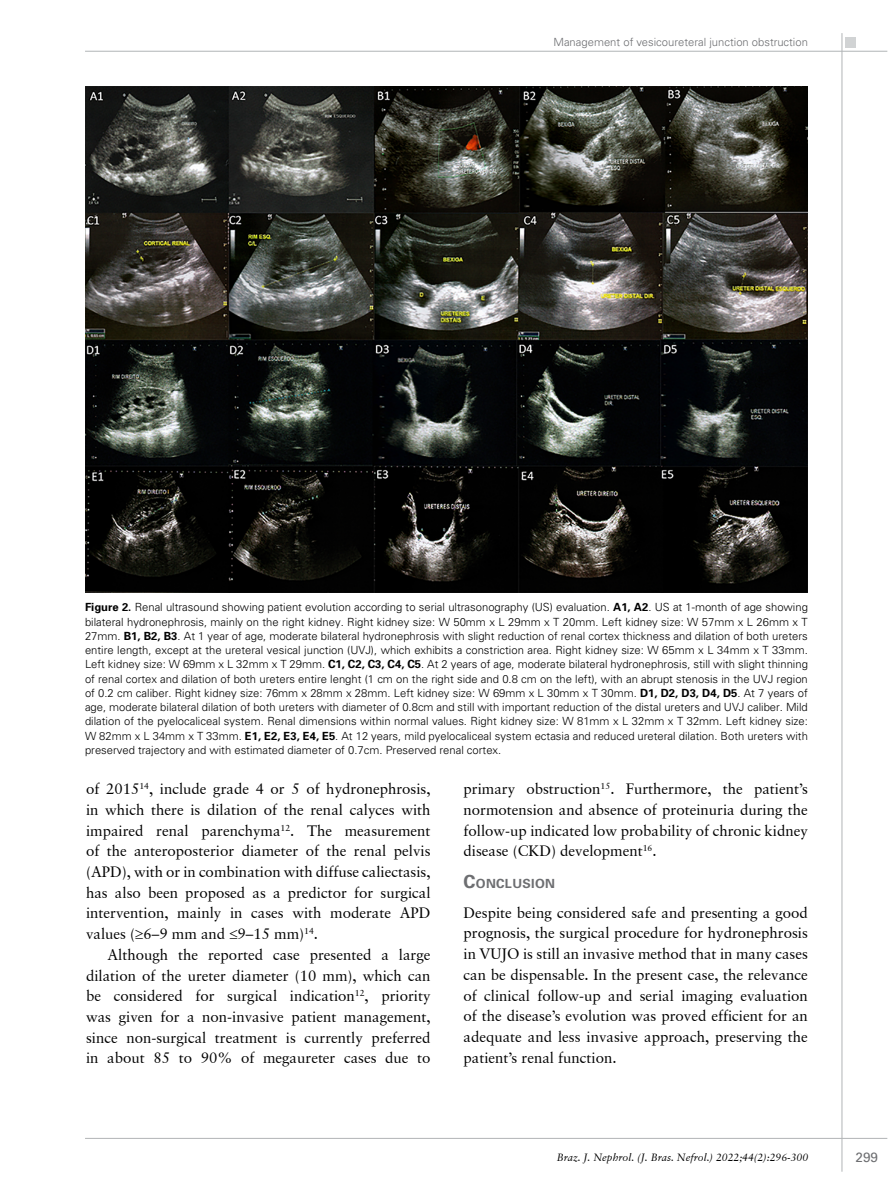
<style>
.page{position:relative;width:893px;height:1191px;background:#fff}
.page>*{position:absolute;margin:0;border:0;box-sizing:border-box;transform-origin:0 0}
.t1{font:15px/20.7px "Garamond Retrospective S Si";color:#000;text-align:justify}
.t2{font:13.5px "Univers LT Std";color:#6d6e71}
.t3{font:12.6px "Univers 65 Bold";letter-spacing:.03em;color:#6d6e71}
.t4{font:300 11.25px/14.2px "Univers LT Std";color:#000;text-align:justify}
.t5{font:300 11.25px "Univers LT Std";color:#6d6e71}
.t6{font:italic 10.5px "Garamond Retrospective S Si";color:#000}
.s1{font-family:"Univers 65 Bold";font-weight:400}
.s2{font-size:18px}
</style>
<div class="page">
<div style="left:845px;top:37px;width:11px;height:11px;background:#d1d3d4"></div>
<hr style="left:85px;top:51px;width:802px;height:1px;background:#b1b4b6">
<hr style="left:842px;top:33px;width:1px;height:1138px;background:#b1b4b6">
<hr style="left:85px;top:1138px;width:802px;height:1px;background:#b1b4b6">
<img style="left:85px;top:86px;width:723px;height:506px">
<p class="t5" style="left:553px;top:36px;width:256px">Management of vesicoureteral junction obstruction</p>
<p class="t4" style="left:85px;top:600px;width:724px"><span class="s1">Figure 2.</span> Renal ultrasound showing patient evolution according to serial ultrasonography (US) evaluation. <span class="s1">A1, A2</span>. US at 1-month of age showing bilateral hydronephrosis, mainly on the right kidney. Right kidney size: W 50mm x L 29mm x T 20mm. Left kidney size: W 57mm x L 26mm x T 27mm. <span class="s1">B1, B2, B3</span>. At 1 year of age, moderate bilateral hydronephrosis with slight reduction of renal cortex thickness and dilation of both ureters entire length, except at the ureteral vesical junction (UVJ), which exhibits a constriction area. Right kidney size: W 65mm x L 34mm x T 33mm.<br>Left kidney size: W 69mm x L 32mm x T 29mm. <span class="s1">C1, C2, C3, C4, C5</span>. At 2 years of age, moderate bilateral hydronephrosis, still with slight thinning of renal cortex and dilation of both ureters entire lenght (1 cm on the right side and 0.8 cm on the left), with an abrupt stenosis in the UVJ region of 0.2 cm caliber. Right kidney size: 76mm x 28mm x 28mm. Left kidney size: W 69mm x L 30mm x T 30mm. <span class="s1">D1, D2, D3, D4, D5</span>. At 7 years of age, moderate bilateral dilation of both ureters with diameter of 0.8cm and still with important reduction of the distal ureters and UVJ caliber. Mild dilation of the pyelocaliceal system. Renal dimensions within normal values. Right kidney size: W 81mm x L 32mm x T 32mm. Left kidney size:<br>W 82mm x L 34mm x T 33mm. <span class="s1">E1, E2, E3, E4, E5</span>. At 12 years, mild pyelocaliceal system ectasia and reduced ureteral dilation. Both ureters with preserved trajectory and with estimated diameter of 0.7cm. Preserved renal cortex.</p>
<p class="t1" style="left:86px;top:778px;width:346px">of 2015<sup>14</sup>, include grade 4 or 5 of hydronephrosis, in which there is dilation of the renal calyces with impaired renal parenchyma<sup>12</sup>. The measurement of the anteroposterior diameter of the renal pelvis (APD), with or in combination with diffuse caliectasis, has also been proposed as a predictor for surgical intervention, mainly in cases with moderate APD values (≥6–9 mm and ≤9–15 mm)<sup>14</sup>.</p>
<p class="t1" style="left:86px;top:944px;width:346px;text-indent:21px">Although the reported case presented a large dilation of the ureter diameter (10 mm), which can be considered for surgical indication<sup>12</sup>, priority was given for a non-invasive patient management, since non-surgical treatment is currently preferred in about 85 to 90% of megaureter cases due to</p>
<h1 class="t1" style="left:463px;top:778px;width:346px">primary obstruction<sup>15</sup>. Furthermore, the patient’s normotension and absence of proteinuria during the follow-up indicated low probability of chronic kidney disease (CKD) development<sup>16</sup>.</h1>
<p class="t3" style="left:463px;top:876px;width:93px"><span class="s2">C</span>ONCLUSION</p>
<p class="t1" style="left:463px;top:902px;width:346px">Despite being considered safe and presenting a good prognosis, the surgical procedure for hydronephrosis in VUJO is still an invasive method that in many cases can be dispensable. In the present case, the relevance of clinical follow-up and serial imaging evaluation of the disease’s evolution was proved efficient for an adequate and less invasive approach, preserving the patient’s renal function.</p>
<p class="t6" style="left:557px;top:1151px;width:253px">Braz. J. Nephrol. (J. Bras. Nefrol.) 2022;44(2):296-300</p>
<p class="t2" style="left:855px;top:1149px;width:24px">299</p>
</div>
